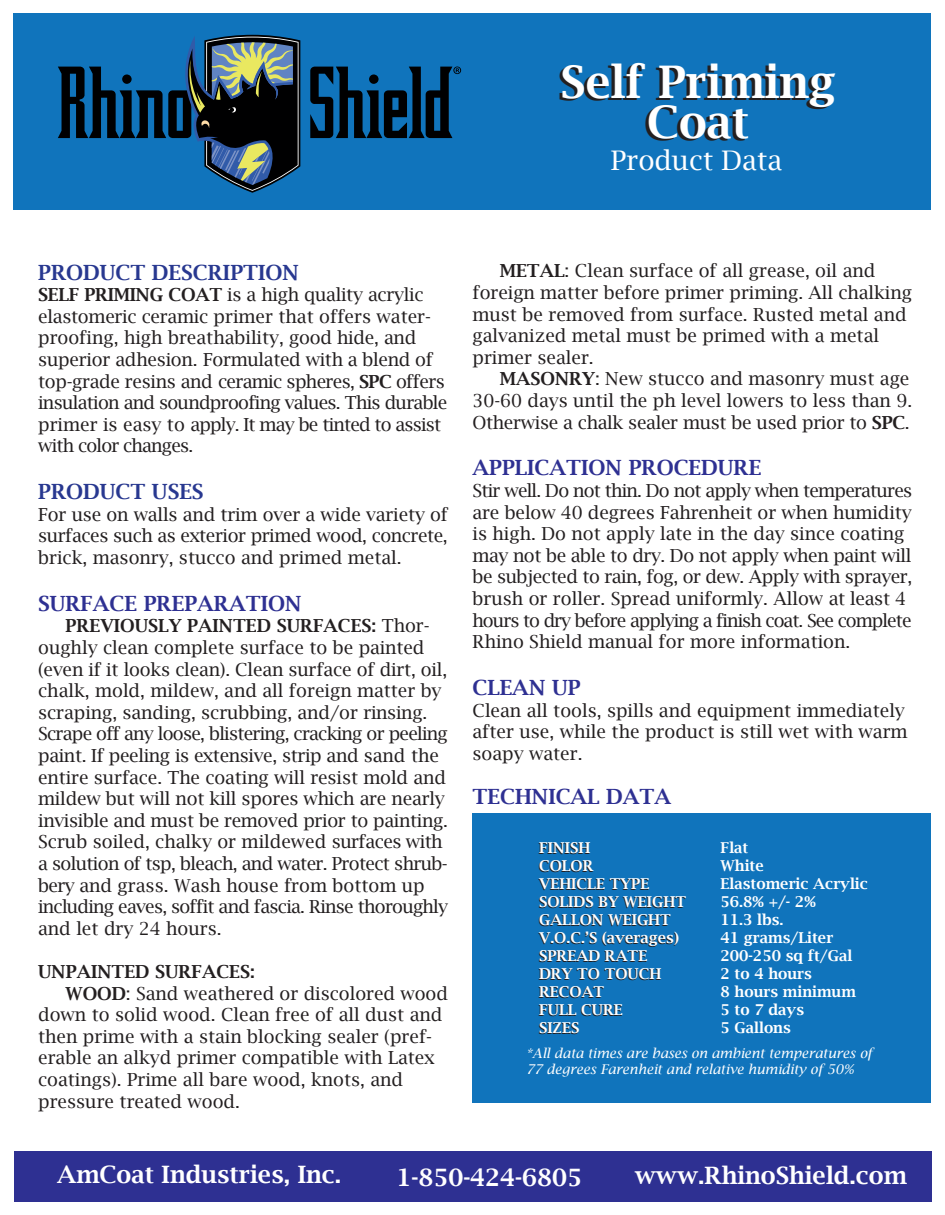
<style>
.page{position:relative;width:945px;height:1215px;background:#fff}
.page>*{position:absolute;margin:0;border:0;box-sizing:border-box;transform-origin:0 0}
.t1{font:600 45px/40.5px "Lucida Bright";color:#fff;text-align:center}
.t2{font:27px "Lucida Bright";color:#fff}
.t3{font:600 24px "Lucida Bright";color:#fff}
.t4{font:600 21px "Lucida Bright";color:#2e3092}
.t5{font:600 21px "Lucida Bright";color:#283890}
.t6{font:18px/21.6px "Lucida Bright";letter-spacing:-.005em;color:#231f20}
.t7{font:18px/21.6px "Lucida Bright";letter-spacing:-.025em;color:#231f20}
.t8{font:600 18px "Lucida Bright";color:#231f20}
.t9{font:600 15px/18px "Lucida Bright";color:#fff}
.t10{font:italic 13.5px/16.2px "Lucida Bright";color:#fff}
.s1{font-weight:600}
</style>
<div class="page">
<div style="left:14px;top:14px;width:918px;height:196px;background:#1074bc"></div>
<div style="left:473px;top:813px;width:458px;height:290px;background:#1074bc"></div>
<div style="left:14px;top:1151px;width:917px;height:51px;background:#2e3092"></div>
<svg style="left:310px;top:67px;width:151px;height:71px"></svg>
<svg style="left:58px;top:35px;width:242px;height:158px"></svg>
<h1 class="t1" style="left:561px;top:61px;width:277px">Self Priming<br>Coat</h1>
<h2 class="t2" style="left:611px;top:145px;width:173px">Product Data</h2>
<p class="t5" style="left:38px;top:260px;width:262px">PRODUCT DESCRIPTION</p>
<p class="t6" style="left:38px;top:284px;width:411px"><span class="s1">SELF PRIMING COAT</span> is a high quality acrylic elastomeric ceramic primer that offers water&shy;proofing, high breathability, good hide, and superior adhesion. Formulated with a blend of top-grade resins and ceramic spheres, <span class="s1">SPC</span> offers insulation and soundproofing values. This durable primer is easy to apply. It may be tinted to assist with color changes.</p>
<p class="t5" style="left:38px;top:480px;width:167px">PRODUCT USES</p>
<p class="t6" style="left:38px;top:504px;width:411px;text-align:justify">For use on walls and trim over a wide variety of surfaces such as exterior primed wood, concrete, brick, masonry, stucco and primed metal.</p>
<p class="t4" style="left:38px;top:591px;width:265px">SURFACE PREPARATION</p>
<p class="t6" style="left:38px;top:615px;width:411px;text-indent:27px"><span class="s1">PREVIOUSLY PAINTED SURFACES:</span> Thor&shy;oughly clean complete surface to be painted (even if it looks clean). Clean surface of dirt, oil, chalk, mold, mildew, and all foreign matter by scraping, sanding, scrubbing, and/or rinsing.<br>Scrape off any loose, blistering, cracking or peeling paint. If peeling is extensive, strip and sand the entire surface. The coating will resist mold and mildew but will not kill spores which are nearly invisible and must be removed prior to painting.<br>Scrub soiled, chalky or mildewed surfaces with a solution of tsp, bleach, and water. Protect shrub&shy;bery and grass. Wash house from bottom up including eaves, soffit and fascia. Rinse thoroughly and let dry 24 hours.</p>
<p class="t8" style="left:38px;top:961px;width:218px">UNPAINTED SURFACES:</p>
<p class="t6" style="left:66px;top:982px;width:384px"><span class="s1">WOOD</span>: Sand weathered or discolored wood</p>
<p class="t6" style="left:38px;top:1004px;width:406px">down to solid wood. Clean free of all dust and</p>
<p class="t6" style="left:38px;top:1026px;width:396px">then prime with a stain blocking sealer (pref-</p>
<p class="t6" style="left:38px;top:1047px;width:398px">erable an alkyd primer compatible with Latex</p>
<p class="t6" style="left:38px;top:1069px;width:366px">coatings). Prime all bare wood, knots, and</p>
<p class="t6" style="left:38px;top:1090px;width:203px">pressure treated wood.</p>
<p class="t6" style="left:472px;top:260px;width:441px;text-indent:27px"><span class="s1">METAL</span>: Clean surface of all grease, oil and foreign matter before primer priming. All chalking must be removed from surface. Rusted metal and galvanized metal must be primed with a metal primer sealer.</p>
<p class="t6" style="left:472px;top:368px;width:441px;text-indent:27px"><span class="s1">MASONRY</span>: New stucco and masonry must age<br>30-60 days until the ph level lowers to less than 9.<br>Otherwise a chalk sealer must be used prior to <span class="s1">SPC</span>.</p>
<p class="t4" style="left:472px;top:456px;width:290px">APPLICATION PROCEDURE</p>
<p class="t7" style="left:472px;top:480px;width:441px">Stir well. Do not thin. Do not apply when temperatures are below 40 degrees Fahrenheit or when humidity is high. Do not apply late in the day since coating may not be able to dry. Do not apply when paint will be subjected to rain, fog, or dew. Apply with sprayer, brush or roller. Spread uniformly. Allow at least 4 hours to dry before applying a finish coat. See complete Rhino Shield manual for more information.</p>
<p class="t4" style="left:472px;top:675px;width:110px">CLEAN UP</p>
<p class="t6" style="left:472px;top:699px;width:437px">Clean all tools, spills and equipment immediately after use, while the product is still wet with warm soapy water.</p>
<p class="t4" style="left:472px;top:785px;width:200px">TECHNICAL DATA</p>
<p class="t9" style="left:539px;top:838px;width:148px">FINISH<br>COLOR<br>VEHICLE TYPE<br>SOLIDS BY WEIGHT<br>GALLON WEIGHT<br>V.O.C.’S (averages)<br>SPREAD RATE<br>DRY TO TOUCH<br>RECOAT<br>FULL CURE<br>SIZES</p>
<p class="t9" style="left:721px;top:838px;width:149px">Flat<br>White<br>Elastomeric Acrylic<br>56.8% +/- 2%<br>11.3 lbs.<br>41 grams/Liter<br>200-250 sq ft/Gal<br>2 to 4 hours<br>8 hours minimum<br>5 to 7 days<br>5 Gallons</p>
<p class="t10" style="left:526px;top:1045px;width:348px">*All data times are bases on ambient temperatures of<br>77 degrees Farenheit and relative humidity of 50%</p>
<h3 class="t3" style="left:57px;top:1160px;width:285px">AmCoat Industries, Inc.</h3>
<h3 class="t3" style="left:397px;top:1164px;width:187px">1-850-424-6805</h3>
<h3 class="t3" style="left:635px;top:1162px;width:274px">www.RhinoShield.com</h3>
</div>
